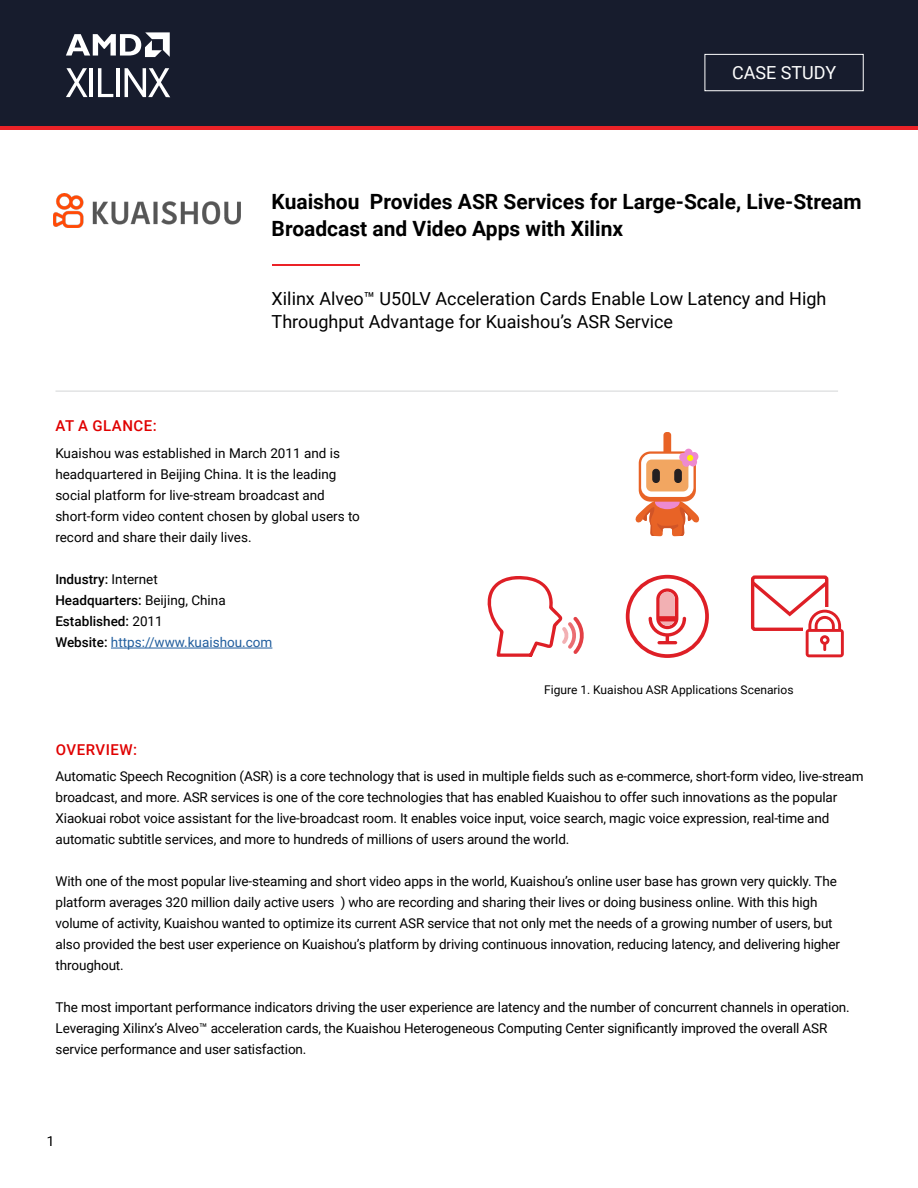
<style>
.page{position:relative;width:918px;height:1188px;background:#fff}
.page>*{position:absolute;margin:0;border:0;box-sizing:border-box;transform-origin:0 0}
.t1{font:700 21px/27px "Roboto";color:#000}
.t2{font:18px/22.5px "Roboto";color:#000}
.t3{font:18px "Roboto";color:#fff}
.t4{font:500 15px "Roboto";letter-spacing:.035em;color:#e00000}
.t5{font:13.5px/21px "Roboto";letter-spacing:-.01em;color:#000}
.t6{font:500 13.5px/21px "Roboto";color:#000}
.t7{font:300 13.5px "Roboto";color:#000}
.t8{font:12px "Roboto";color:#000}
.s1{font-weight:400}
.s2{font-weight:400;color:#215e9e}
</style>
<div class="page">
<div style="left:0;top:0;width:918px;height:128px;background:#171c2d"></div>
<div style="left:705px;top:54px;width:159px;height:37px;border:1px solid #fff"></div>
<hr style="left:0;top:127px;width:917px;height:3px;background:#eb2227">
<svg style="left:66px;top:68px;width:22px;height:29px"></svg>
<hr style="left:90px;top:68px;width:3px;height:29px;background:#fff">
<svg style="left:98px;top:68px;width:15px;height:29px"></svg>
<hr style="left:116px;top:68px;width:4px;height:29px;background:#fff">
<svg style="left:125px;top:68px;width:45px;height:29px"></svg>
<svg style="left:66px;top:32px;width:104px;height:25px"></svg>
<hr style="left:272px;top:264px;width:87px;height:2px;background:#eb2227">
<hr style="left:55px;top:390px;width:783px;height:2px;background:#e2e3e4">
<hr style="left:111px;top:648px;width:161px;height:1px;background:#215e9e">
<img style="left:54px;top:194px;width:186px;height:34px">
<svg style="left:487px;top:576px;width:97px;height:81px"></svg>
<svg style="left:649px;top:588px;width:37px;height:56px"></svg>
<div style="left:657px;top:616px;width:20px;height:5px;background:#de1f26"></div>
<div style="left:626px;top:575px;width:83px;height:83px;border:4px solid #de1f26;border-radius:50%"></div>
<div style="left:751px;top:575px;width:77px;height:56px;border:3px solid #de1f26;border-radius:2px"></div>
<svg style="left:751px;top:578px;width:93px;height:79px"></svg>
<svg style="left:635px;top:500px;width:65px;height:36px"></svg>
<div style="left:655px;top:495px;width:25px;height:14px;background:#ed8acf;border-radius:50%"></div>
<div style="left:639px;top:451px;width:57px;height:51px;background:#e86326;border-radius:12px"></div>
<div style="left:641px;top:454px;width:53px;height:43px;background:linear-gradient(to right,#fff,#fef9f4);border-radius:10px"></div>
<div style="left:646px;top:460px;width:42px;height:31px;background:#f2a661;border-radius:5px"></div>
<div style="left:653px;top:469px;width:6px;height:13px;background:#241f21;border-radius:3px"></div>
<div style="left:652px;top:469px;width:8px;height:14px;border:1px solid #241f21;border-radius:3px"></div>
<div style="left:675px;top:469px;width:6px;height:13px;background:#241f21;border-radius:3px"></div>
<div style="left:674px;top:469px;width:8px;height:14px;border:1px solid #241f21;border-radius:3px"></div>
<svg style="left:663px;top:432px;width:8px;height:20px"></svg>
<svg style="left:679px;top:449px;width:19px;height:18px"></svg>
<h2 class="t3" style="left:732px;top:60px;width:106px">CASE STUDY</h2>
<h1 class="t1" style="left:272px;top:188px;width:591px">Kuaishou Provides ASR Services for Large-Scale, Live-Stream<br>Broadcast and Video Apps with Xilinx</h1>
<p class="t4" style="left:56px;top:416px;width:103px">AT A GLANCE:</p>
<h2 class="t2" style="left:272px;top:287px;width:556px">Xilinx Alveo™ U50LV Acceleration Cards Enable Low Latency and High<br>Throughput Advantage for Kuaishou’s ASR Service</h2>
<p class="t5" style="left:55px;top:442px;width:306px">Kuaishou was established in March 2011 and is headquartered in Beijing China. It is the leading social platform for live-stream broadcast and short-form video content chosen by global users to record and share their daily lives.</p>
<p class="t6" style="left:55px;top:568px;width:219px">Industry: <span class="s1">Internet<br></span>Headquarters: <span class="s1">Beijing, China<br></span>Established: <span class="s1">2011<br></span>Website: <span class="s2">https://www.kuaishou.com</span></p>
<p class="t8" style="left:544px;top:681px;width:251px">Figure 1. Kuaishou ASR Applications Scenarios</p>
<p class="t4" style="left:56px;top:739px;width:83px">OVERVIEW:</p>
<p class="t5" style="left:56px;top:765px;width:810px">Automatic Speech Recognition (ASR) is a core technology that is used in multiple fields such as e-commerce, short-form video, live-stream broadcast, and more. ASR services is one of the core technologies that has enabled Kuaishou to offer such innovations as the popular Xiaokuai robot voice assistant for the live-broadcast room. It enables voice input, voice search, magic voice expression, real-time and automatic subtitle services, and more to hundreds of millions of users around the world.</p>
<p class="t5" style="left:56px;top:870px;width:786px">With one of the most popular live-steaming and short video apps in the world, Kuaishou’s online user base has grown very quickly. The platform averages 320 million daily active users ) who are recording and sharing their lives or doing business online. With this high volume of activity, Kuaishou wanted to optimize its current ASR service that not only met the needs of a growing number of users, but also provided the best user experience on Kuaishou’s platform by driving continuous innovation, reducing latency, and delivering higher throughout.</p>
<p class="t5" style="left:56px;top:996px;width:796px">The most important performance indicators driving the user experience are latency and the number of concurrent channels in operation.<br>Leveraging Xilinx’s Alveo™ acceleration cards, the Kuaishou Heterogeneous Computing Center significantly improved the overall ASR service performance and user satisfaction.</p>
<p class="t7" style="left:47px;top:1131px;width:9px">1</p>
</div>
